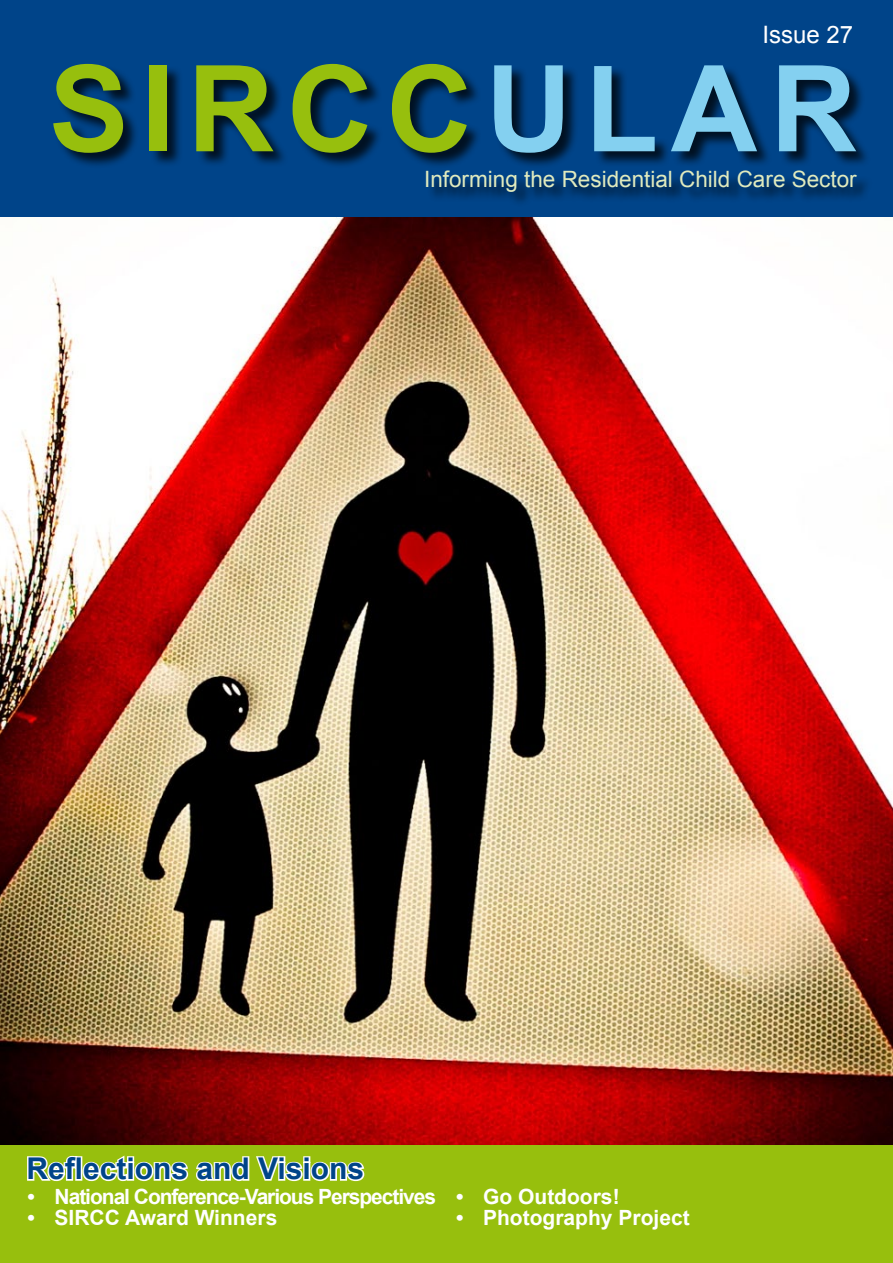
<style>
.page{position:relative;width:893px;height:1263px;background:#97bf0d}
.page>*{position:absolute;margin:0;border:0;box-sizing:border-box;transform-origin:0 0}
.t1{font:700 120px "Arial";letter-spacing:.105em;color:#97bf0d}
.t2{font:700 30px "Arial";color:#004489}
.t3{font:24px "Arial";color:#fff}
.t4{font:22.5px "Arial";color:#e0eabe}
.t5{font:700 21px "Arial";color:#fff}
.t6{font:700 21px "Arial";letter-spacing:-.05em;color:#fff}
.s1{color:#84d0f0}
</style>
<div class="page">
<div style="left:0;top:0;width:893px;height:305px;background:#004489"></div>
<div style="left:54px;top:64px;width:819px;height:143px;background:#000;opacity:.75"></div>
<img style="left:0;top:217px;width:893px;height:927px">
<svg style="left:27px;top:1155px;width:338px;height:27px"></svg>
<p class="t3" style="left:762px;top:19px;width:92px">Issue 27</p>
<h1 class="t1" style="left:49px;top:30px;width:809px">SIRCC<span class="s1">ULAR</span></h1>
<p class="t4" style="left:424px;top:164px;width:434px">Informing the Residential Child Care Sector</p>
<h2 class="t2" style="left:26px;top:1149px;width:339px">Reflections and Visions</h2>
<p class="t6" style="left:28px;top:1183px;width:410px">• National Conference-Various Perspectives</p>
<p class="t5" style="left:28px;top:1204px;width:251px">• SIRCC Award Winners</p>
<p class="t5" style="left:456px;top:1183px;width:165px">• Go Outdoors!</p>
<p class="t5" style="left:456px;top:1204px;width:235px">• Photography Project</p>
</div>
